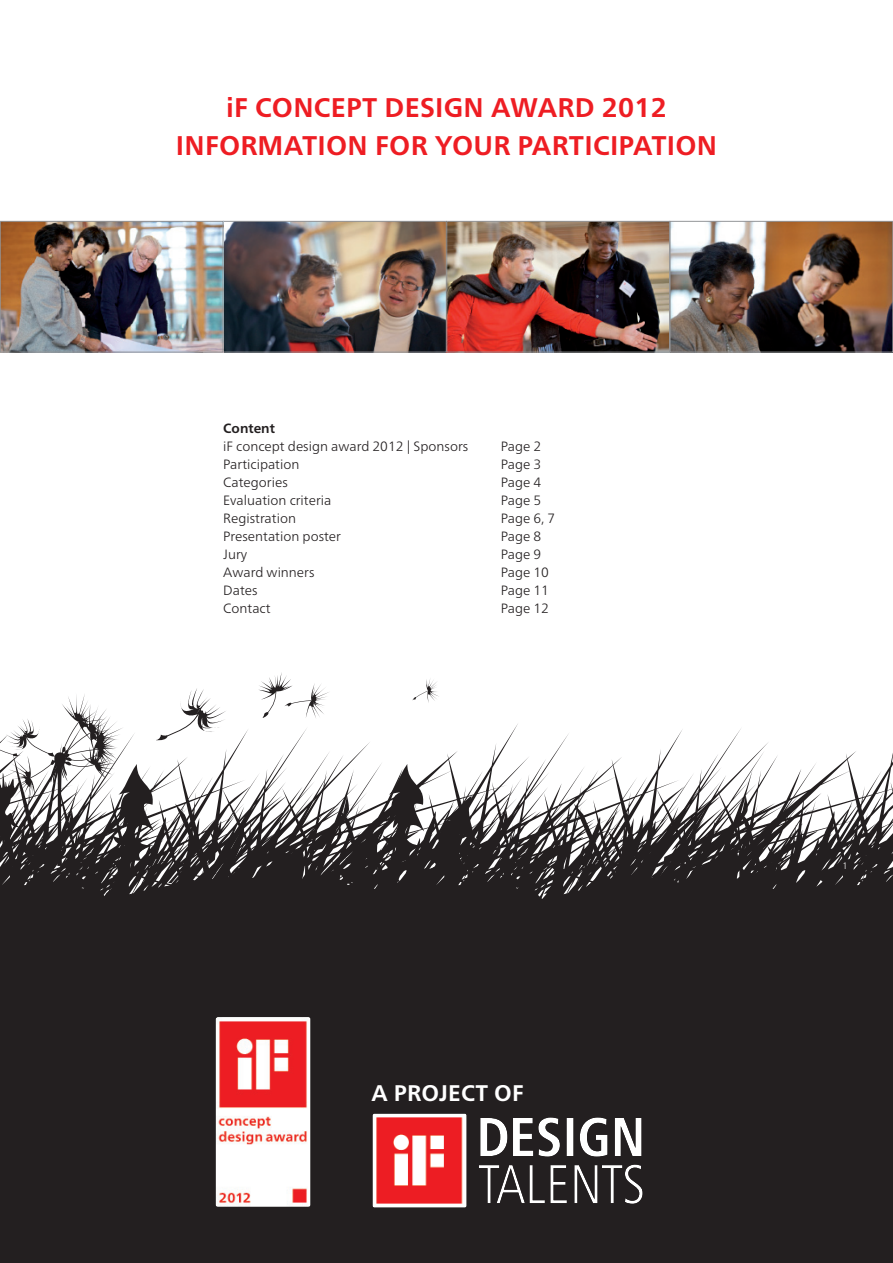
<style>
.page{position:relative;width:893px;height:1263px;background:#fff}
.page>*{position:absolute;margin:0;border:0;box-sizing:border-box;transform-origin:0 0}
.t1{font:700 27px/37.5px "Frutiger Neue LT Pro";letter-spacing:.01em;color:#ee1d23;text-align:center}
.t2{font:700 22.65px "Frutiger Neue LT Pro";letter-spacing:.01em;color:#fff}
.t3{font:300 13.5px "Frutiger Neue LT Pro";color:#231f20}
.t4{font:700 13.5px "Frutiger Neue LT Pro";color:#231f20}
.t5{font:300 9.75px "Frutiger Next LT";color:#fff}
</style>
<div class="page">
<img style="left:2px;top:223px;width:889px;height:127px">
<div style="left:223px;top:221px;width:223px;height:131px;border:1px solid #939598"></div>
<div style="left:670px;top:221px;width:223px;height:131px;border:1px solid #939598"></div>
<div style="left:446px;top:221px;width:224px;height:131px;border:1px solid #939598"></div>
<div style="left:0;top:221px;width:223px;height:131px;border:1px solid #939598"></div>
<svg style="left:132px;top:724px;width:399px;height:188px"></svg>
<svg style="left:531px;top:729px;width:362px;height:183px"></svg>
<svg style="left:305px;top:764px;width:184px;height:144px"></svg>
<svg style="left:258px;top:672px;width:71px;height:46px"></svg>
<svg style="left:0;top:688px;width:227px;height:217px"></svg>
<svg style="left:412px;top:679px;width:27px;height:24px"></svg>
<div style="left:0;top:912px;width:893px;height:351px;background:#231f20"></div>
<img style="left:216px;top:1017px;width:94px;height:190px">
<img style="left:372px;top:1114px;width:270px;height:94px">
<h1 class="t1" style="left:176px;top:91px;width:543px">iF CONCEPT DESIGN AWARD 2012<br>INFORMATION FOR YOUR PARTICIPATION</h1>
<p class="t4" style="left:223px;top:423px;width:53px">Content</p>
<p class="t3" style="left:223px;top:441px;width:246px">iF concept design award 2012 | Sponsors</p>
<p class="t3" style="left:501px;top:441px;width:42px">Page 2</p>
<p class="t3" style="left:223px;top:459px;width:78px">Participation</p>
<p class="t3" style="left:501px;top:459px;width:42px">Page 3</p>
<p class="t3" style="left:223px;top:477px;width:66px">Categories</p>
<p class="t3" style="left:501px;top:477px;width:42px">Page 4</p>
<p class="t3" style="left:223px;top:495px;width:110px">Evaluation criteria</p>
<p class="t3" style="left:501px;top:495px;width:42px">Page 5</p>
<p class="t3" style="left:223px;top:513px;width:74px">Registration</p>
<p class="t3" style="left:501px;top:513px;width:56px">Page 6, 7</p>
<p class="t3" style="left:223px;top:531px;width:119px">Presentation poster</p>
<p class="t3" style="left:501px;top:531px;width:42px">Page 8</p>
<p class="t3" style="left:223px;top:549px;width:25px">Jury</p>
<p class="t3" style="left:501px;top:549px;width:42px">Page 9</p>
<p class="t3" style="left:223px;top:567px;width:93px">Award winners</p>
<p class="t3" style="left:501px;top:567px;width:50px">Page 10</p>
<p class="t3" style="left:223px;top:585px;width:36px">Dates</p>
<p class="t3" style="left:501px;top:585px;width:50px">Page 11</p>
<p class="t3" style="left:223px;top:603px;width:49px">Contact</p>
<p class="t3" style="left:501px;top:603px;width:50px">Page 12</p>
<h2 class="t2" style="left:371px;top:1084px;width:154px">A PROJECT OF</h2>
<p class="t5" style="left:842px;top:862px;width:7px">1</p>
</div>
